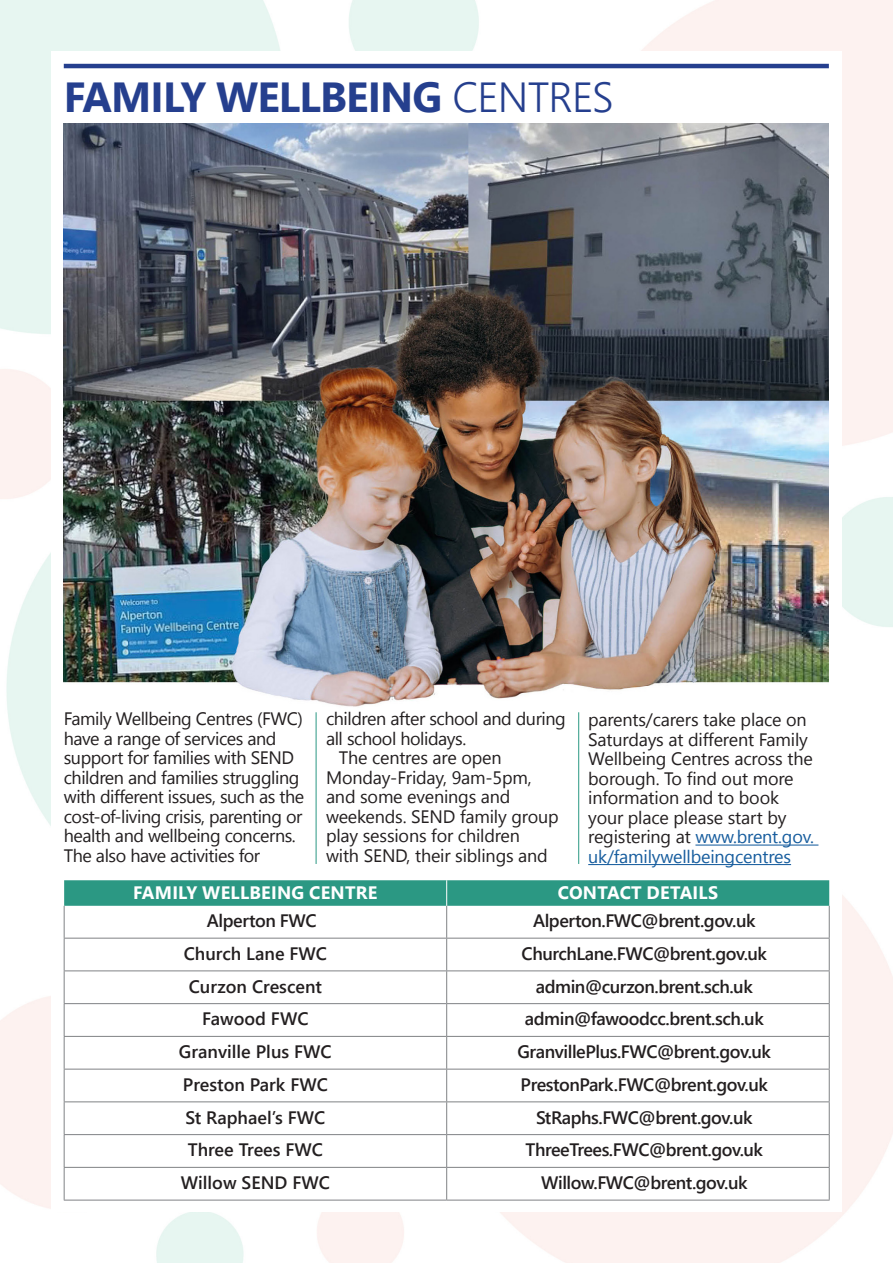
<style>
.page{position:relative;width:893px;height:1263px;background:#fff}
.page>*{position:absolute;margin:0;border:0;box-sizing:border-box;transform-origin:0 0}
.t1{font:700 42px "Segoe UI";letter-spacing:-.02em;color:#253f8e}
.Body_text{font:18px/19.5px "Segoe UI";letter-spacing:-.01em;color:#231f20}
.Body_copy_first_para{font:18px/19.5px "Segoe UI";letter-spacing:-.025em;color:#231f20}
.Body_text-2{font:600 18px "Segoe UI";letter-spacing:-.025em;color:#231f20}
.Body_text-3{font:600 18px "Segoe UI";color:#231f20}
.Sub_heads{font:700 18px "Segoe UI";letter-spacing:.015em;color:#fff}
.s1{font-weight:300}
.s2{color:#175d9e}
</style>
<div class="page">
<img style="left:64px;top:123px;width:765px;height:584px">
<hr style="left:695px;top:844px;width:123px;height:1px;background:#175d9e">
<hr style="left:588px;top:864px;width:203px;height:1px;background:#175d9e">
<hr style="left:64px;top:906px;width:1px;height:32px;background:#808285">
<hr style="left:446px;top:906px;width:1px;height:32px;background:#808285">
<hr style="left:829px;top:906px;width:1px;height:32px;background:#808285">
<hr style="left:64px;top:938px;width:383px;height:1px;background:#808285">
<hr style="left:64px;top:938px;width:1px;height:32px;background:#808285">
<hr style="left:447px;top:938px;width:383px;height:1px;background:#808285">
<hr style="left:446px;top:938px;width:1px;height:32px;background:#808285">
<hr style="left:829px;top:938px;width:1px;height:32px;background:#808285">
<hr style="left:64px;top:970px;width:383px;height:1px;background:#808285">
<hr style="left:64px;top:971px;width:1px;height:32px;background:#808285">
<hr style="left:447px;top:970px;width:383px;height:1px;background:#808285">
<hr style="left:446px;top:971px;width:1px;height:32px;background:#808285">
<hr style="left:829px;top:971px;width:1px;height:32px;background:#808285">
<hr style="left:64px;top:1003px;width:383px;height:1px;background:#808285">
<hr style="left:64px;top:1004px;width:1px;height:32px;background:#808285">
<hr style="left:447px;top:1003px;width:383px;height:1px;background:#808285">
<hr style="left:446px;top:1004px;width:1px;height:32px;background:#808285">
<hr style="left:829px;top:1004px;width:1px;height:32px;background:#808285">
<hr style="left:64px;top:1036px;width:383px;height:1px;background:#808285">
<hr style="left:64px;top:1037px;width:1px;height:32px;background:#808285">
<hr style="left:447px;top:1036px;width:383px;height:1px;background:#808285">
<hr style="left:446px;top:1037px;width:1px;height:32px;background:#808285">
<hr style="left:829px;top:1037px;width:1px;height:32px;background:#808285">
<hr style="left:64px;top:1069px;width:383px;height:1px;background:#808285">
<hr style="left:64px;top:1069px;width:1px;height:32px;background:#808285">
<hr style="left:447px;top:1069px;width:383px;height:1px;background:#808285">
<hr style="left:446px;top:1069px;width:1px;height:32px;background:#808285">
<hr style="left:829px;top:1069px;width:1px;height:32px;background:#808285">
<hr style="left:64px;top:1101px;width:383px;height:1px;background:#808285">
<hr style="left:64px;top:1102px;width:1px;height:32px;background:#808285">
<hr style="left:447px;top:1101px;width:383px;height:1px;background:#808285">
<hr style="left:446px;top:1102px;width:1px;height:32px;background:#808285">
<hr style="left:829px;top:1102px;width:1px;height:32px;background:#808285">
<hr style="left:64px;top:1134px;width:383px;height:1px;background:#808285">
<hr style="left:64px;top:1135px;width:1px;height:32px;background:#808285">
<hr style="left:447px;top:1134px;width:383px;height:1px;background:#808285">
<hr style="left:446px;top:1135px;width:1px;height:32px;background:#808285">
<hr style="left:829px;top:1135px;width:1px;height:32px;background:#808285">
<hr style="left:64px;top:1167px;width:383px;height:1px;background:#808285">
<hr style="left:64px;top:1168px;width:1px;height:32px;background:#808285">
<hr style="left:447px;top:1167px;width:383px;height:1px;background:#808285">
<hr style="left:446px;top:1168px;width:1px;height:32px;background:#808285">
<hr style="left:829px;top:1168px;width:1px;height:32px;background:#808285">
<hr style="left:64px;top:1200px;width:383px;height:1px;background:#808285">
<hr style="left:447px;top:1200px;width:383px;height:1px;background:#808285">
<svg style="left:64px;top:880px;width:765px;height:26px;background:#2f9985"></svg>
<hr style="left:316px;top:712px;width:1px;height:152px;background:#2b9883">
<hr style="left:578px;top:712px;width:1px;height:152px;background:#2b9883">
<hr style="left:64px;top:64px;width:765px;height:4px;background:#253f8e">
<p class="t1" style="left:64px;top:63px;width:552px">FAMILY WELLBEING <span class="s1">CENTRES</span></p>
<p class="Body_copy_first_para" style="left:64px;top:708px;width:242px">Family Wellbeing Centres (FWC) have a range of services and support for families with SEND children and families struggling with different issues, such as the cost-of-living crisis, parenting or health and wellbeing concerns.</p>
<p class="Body_copy_first_para" style="left:64px;top:845px;width:198px">The also have activities for</p>
<p class="Body_copy_first_para" style="left:326px;top:708px;width:241px">children after school and during all school holidays.</p>
<p class="Body_text" style="left:326px;top:747px;width:234px;text-indent:13px">The centres are open<br>Monday-Friday, 9am-5pm, and some evenings and weekends. SEND family group play sessions for children<br>with SEND, their siblings and</p>
<p class="Body_text" style="left:588px;top:709px;width:227px">parents/carers take place on<br>Saturdays at different Family<br>Wellbeing Centres across the borough. To find out more information and to book your place please start by registering at <span class="s2">www.brent.gov. uk/familywellbeingcentres</span></p>
<p class="Sub_heads" style="left:133px;top:878px;width:246px">FAMILY WELLBEING CENTRE</p>
<p class="Sub_heads" style="left:558px;top:878px;width:162px">CONTACT DETAILS</p>
<p class="Body_text-2" style="left:207px;top:906px;width:111px">Alperton FWC</p>
<p class="Body_text-2" style="left:533px;top:906px;width:224px">Alperton.FWC@brent.gov.uk</p>
<p class="Body_text-3" style="left:184px;top:939px;width:145px">Church Lane FWC</p>
<p class="Body_text-2" style="left:522px;top:939px;width:247px">ChurchLane.FWC@brent.gov.uk</p>
<p class="Body_text-3" style="left:189px;top:972px;width:135px">Curzon Crescent</p>
<p class="Body_text-2" style="left:536px;top:972px;width:218px">admin@curzon.brent.sch.uk</p>
<p class="Body_text-3" style="left:202px;top:1004px;width:108px">Fawood FWC</p>
<p class="Body_text-2" style="left:525px;top:1004px;width:240px">admin@fawoodcc.brent.sch.uk</p>
<p class="Body_text-3" style="left:179px;top:1037px;width:154px">Granville Plus FWC</p>
<p class="Body_text-2" style="left:517px;top:1037px;width:255px">GranvillePlus.FWC@brent.gov.uk</p>
<p class="Body_text-3" style="left:183px;top:1070px;width:147px">Preston Park FWC</p>
<p class="Body_text-2" style="left:521px;top:1070px;width:249px">PrestonPark.FWC@brent.gov.uk</p>
<p class="Body_text-3" style="left:185px;top:1103px;width:142px">St Raphael’s FWC</p>
<p class="Body_text-2" style="left:536px;top:1103px;width:218px">StRaphs.FWC@brent.gov.uk</p>
<p class="Body_text-3" style="left:188px;top:1135px;width:137px">Three Trees FWC</p>
<p class="Body_text-2" style="left:526px;top:1135px;width:239px">ThreeTrees.FWC@brent.gov.uk</p>
<p class="Body_text-3" style="left:181px;top:1168px;width:151px">Willow SEND FWC</p>
<p class="Body_text-2" style="left:541px;top:1168px;width:208px">Willow.FWC@brent.gov.uk</p>
</div>
